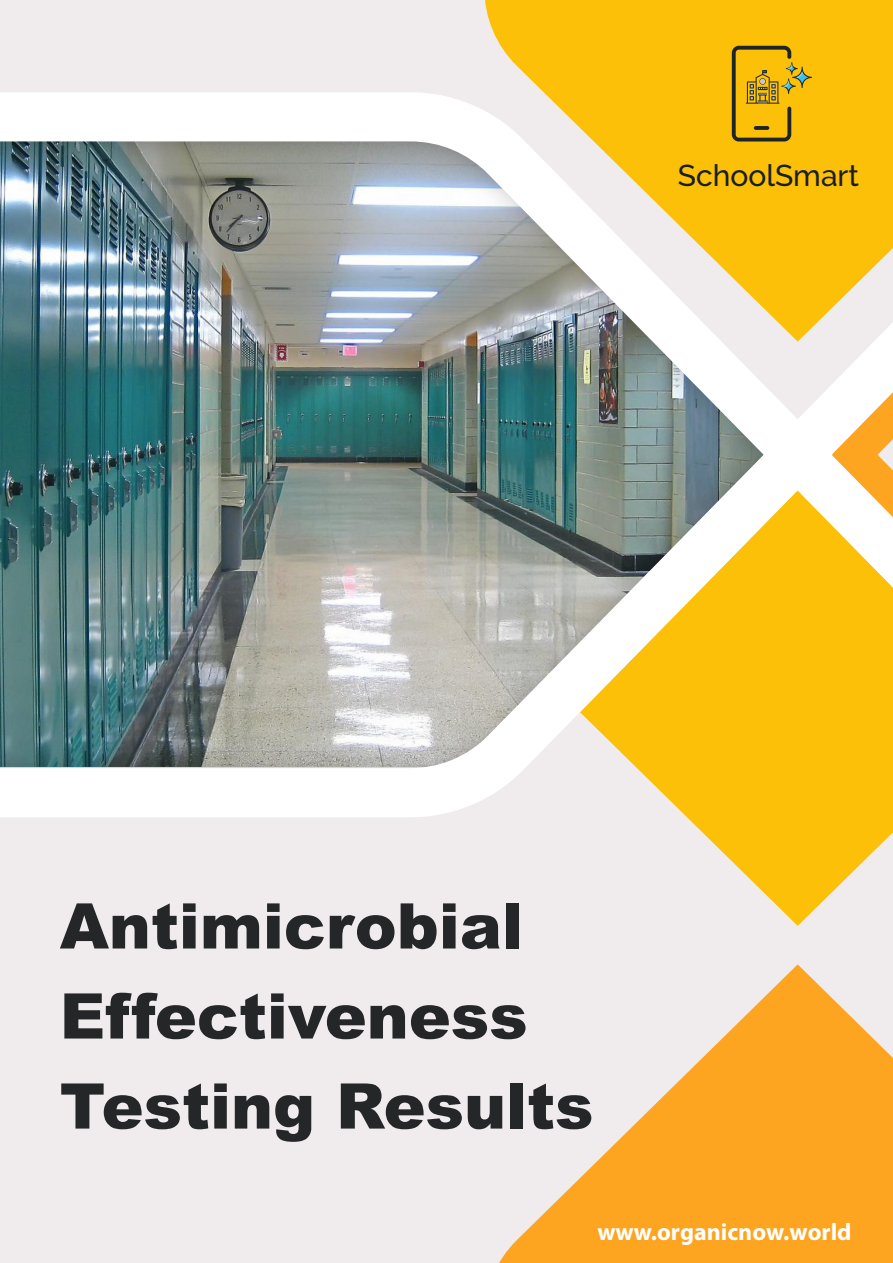
<style>
.page{position:relative;width:893px;height:1263px;background:#f0eced}
.page>*{position:absolute;margin:0;border:0;box-sizing:border-box;transform-origin:0 0}
.t1{font:900 63px/90px "Arial";color:#242627}
.t2{font:500 30px "Raleway";color:#1a1e1f}
.t3{font:700 24px "Myriad Pro";color:#fff}
</style>
<div class="page">
<svg style="left:687px;top:817px;width:206px;height:109px;fill:#fcc008"></svg>
<svg style="left:485px;top:0;width:408px;height:92px;fill:#fcc008"></svg>
<svg style="left:732px;top:46px;width:80px;height:46px"></svg>
<svg style="left:499px;top:964px;width:394px;height:299px;fill:#fda421"></svg>
<svg style="left:833px;top:92px;width:60px;height:725px;fill:#fcc008"></svg>
<img style="left:0;top:92px;width:833px;height:725px">
<p class="t2" style="left:678px;top:158px;width:183px">SchoolSmart</p>
<p class="t1" style="left:60px;top:879px;width:535px">Antimicrobial<br>Effectiveness<br>Testing Results</p>
<p class="t3" style="left:597px;top:1216px;width:256px">www.organicnow.world</p>
</div>
